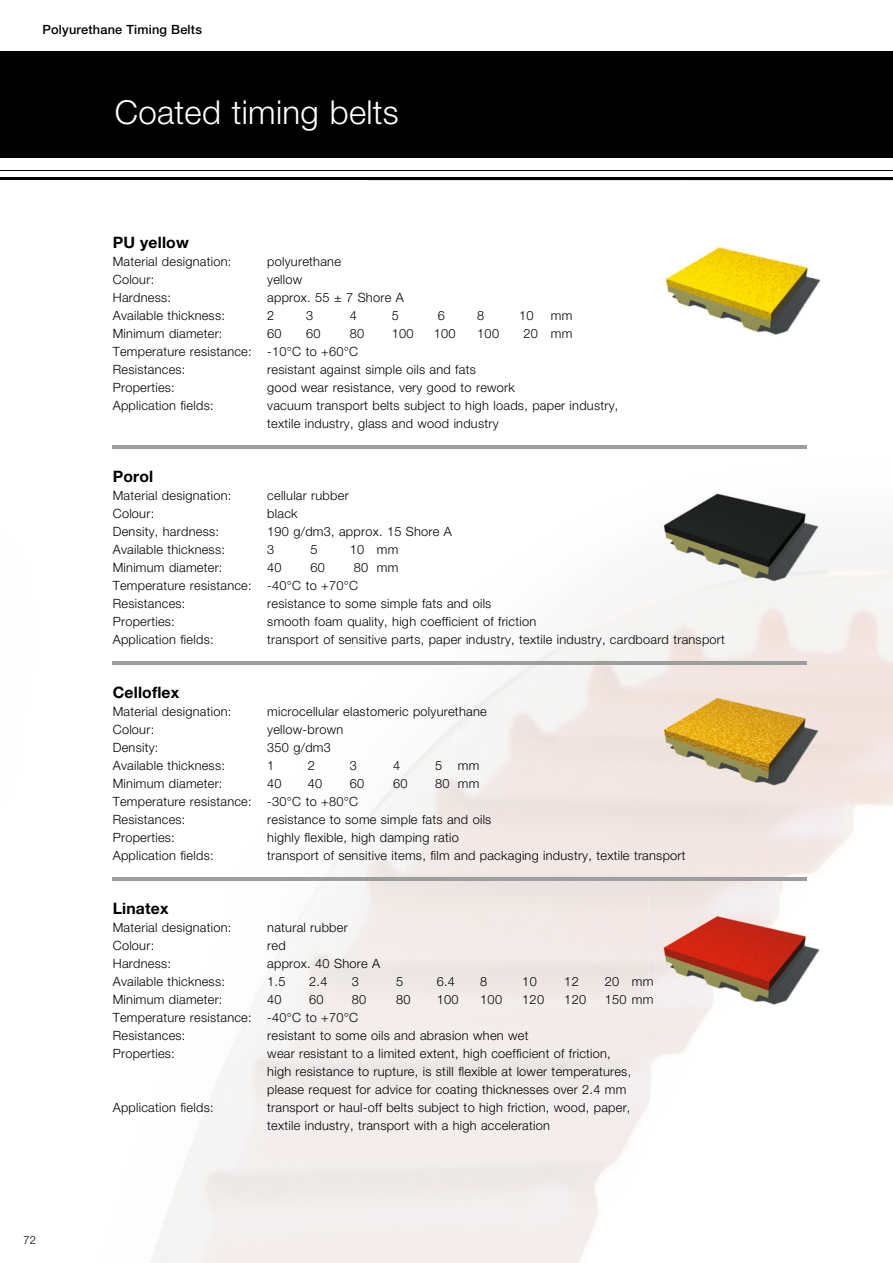
<style>
.page{position:relative;width:893px;height:1263px;background:#fff}
.page>*{position:absolute;margin:0;border:0;box-sizing:border-box;transform-origin:0 0}
.t1{font:300 33px "Helvetica Neue LT";letter-spacing:.01em;color:#fff}
.t2{font:700 15.75px "Helvetica Neue LT";letter-spacing:.01em;color:#000}
.t3{font:300 12.75px/18px "Helvetica Neue LT";letter-spacing:.02em;color:#000}
.t4{font:500 12.75px "Helvetica Neue LT";letter-spacing:.015em;color:#000}
.t5{font:300 11.25px "Helvetica Neue LT";color:#000}
</style>
<div class="page">
<div style="left:0;top:51px;width:893px;height:106px;background:#000"></div>
<hr style="left:0;top:177px;width:893px;height:3px;background:#000">
<hr style="left:0;top:170px;width:893px;height:1px;background:#000">
<img style="left:683px;top:180px;width:210px;height:68px">
<img style="left:260px;top:977px;width:389px;height:9px">
<img style="left:251px;top:995px;width:398px;height:9px">
<hr style="left:113px;top:446px;width:694px;height:3px;background:#9c9d9d">
<hr style="left:113px;top:662px;width:694px;height:3px;background:#9c9d9d">
<hr style="left:113px;top:878px;width:694px;height:3px;background:#9c9d9d">
<img style="left:661px;top:248px;width:160px;height:87px">
<img style="left:649px;top:491px;width:178px;height:117px">
<img style="left:649px;top:897px;width:171px;height:125px">
<svg style="left:649px;top:977px;width:4px;height:9px"></svg>
<svg style="left:649px;top:995px;width:4px;height:9px"></svg>
<img style="left:649px;top:688px;width:178px;height:136px">
<p class="t4" style="left:43px;top:22px;width:161px">Polyurethane Timing Belts</p>
<h1 class="t1" style="left:115px;top:92px;width:286px">Coated timing belts</h1>
<p class="t5" style="left:24px;top:1233px;width:14px">72</p>
<p class="t2" style="left:113px;top:232px;width:78px">PU yellow</p>
<p class="t3" style="left:113px;top:252px;width:120px">Material designation:</p>
<p class="t3" style="left:267px;top:252px;width:75px">polyurethane</p>
<p class="t3" style="left:113px;top:270px;width:43px">Colour:</p>
<p class="t3" style="left:267px;top:270px;width:37px">yellow</p>
<p class="t3" style="left:113px;top:288px;width:60px">Hardness:</p>
<p class="t3" style="left:267px;top:288px;width:138px">approx. 55 ± 7 Shore A</p>
<p class="t3" style="left:113px;top:306px;width:114px">Available thickness:</p>
<p class="t3" style="left:267px;top:306px;width:9px">2</p>
<p class="t3" style="left:306px;top:306px;width:9px">3</p>
<p class="t3" style="left:350px;top:306px;width:9px">4</p>
<p class="t3" style="left:392px;top:306px;width:9px">5</p>
<p class="t3" style="left:438px;top:306px;width:9px">6</p>
<p class="t3" style="left:477px;top:306px;width:9px">8</p>
<p class="t3" style="left:519px;top:306px;width:16px">10</p>
<p class="t3" style="left:551px;top:306px;width:23px">mm</p>
<p class="t3" style="left:113px;top:324px;width:111px">Minimum diameter:</p>
<p class="t3" style="left:267px;top:324px;width:16px">60</p>
<p class="t3" style="left:306px;top:324px;width:16px">60</p>
<p class="t3" style="left:350px;top:324px;width:16px">80</p>
<p class="t3" style="left:392px;top:324px;width:23px">100</p>
<p class="t3" style="left:434px;top:324px;width:23px">100</p>
<p class="t3" style="left:477px;top:324px;width:23px">100</p>
<p class="t3" style="left:523px;top:324px;width:50px">20 mm</p>
<p class="t3" style="left:113px;top:342px;width:247px">Temperature resistance: -10°C to +60°C<br>Resistances:</p>
<p class="t3" style="left:267px;top:360px;width:210px">resistant against simple oils and fats</p>
<p class="t3" style="left:113px;top:378px;width:64px">Properties:</p>
<p class="t3" style="left:267px;top:378px;width:249px">good wear resistance, very good to rework</p>
<p class="t3" style="left:113px;top:396px;width:102px">Application fields:</p>
<p class="t3" style="left:267px;top:396px;width:353px">vacuum transport belts subject to high loads, paper industry, textile industry, glass and wood industry</p>
<p class="t2" style="left:113px;top:466px;width:42px">Porol</p>
<p class="t3" style="left:113px;top:486px;width:120px">Material designation:</p>
<p class="t3" style="left:267px;top:486px;width:83px">cellular rubber</p>
<p class="t3" style="left:113px;top:504px;width:43px">Colour:</p>
<p class="t3" style="left:267px;top:504px;width:32px">black</p>
<p class="t3" style="left:113px;top:522px;width:108px">Density, hardness:</p>
<p class="t3" style="left:267px;top:522px;width:186px">190 g/dm3, approx. 15 Shore A</p>
<p class="t3" style="left:113px;top:540px;width:114px">Available thickness:</p>
<p class="t3" style="left:267px;top:540px;width:9px">3</p>
<p class="t3" style="left:310px;top:540px;width:9px">5</p>
<p class="t3" style="left:350px;top:540px;width:50px">10 mm</p>
<p class="t3" style="left:113px;top:558px;width:111px">Minimum diameter:</p>
<p class="t3" style="left:267px;top:558px;width:16px">40</p>
<p class="t3" style="left:310px;top:558px;width:16px">60</p>
<p class="t3" style="left:113px;top:558px;width:287px;text-indent:241px">80 mm<br>Temperature resistance: -40°C to +70°C<br>Resistances:</p>
<p class="t3" style="left:267px;top:594px;width:226px">resistance to some simple fats and oils</p>
<p class="t3" style="left:113px;top:612px;width:64px">Properties:</p>
<p class="t3" style="left:267px;top:612px;width:270px">smooth foam quality, high coefficient of friction</p>
<p class="t3" style="left:113px;top:630px;width:102px">Application fields:</p>
<p class="t3" style="left:267px;top:630px;width:459px">transport of sensitive parts, paper industry, textile industry, cardboard transport</p>
<p class="t2" style="left:113px;top:682px;width:68px">Celloflex</p>
<p class="t3" style="left:113px;top:702px;width:120px">Material designation:</p>
<p class="t3" style="left:267px;top:702px;width:221px">microcellular elastomeric polyurethane</p>
<p class="t3" style="left:113px;top:720px;width:43px">Colour:</p>
<p class="t3" style="left:267px;top:720px;width:78px">yellow-brown</p>
<p class="t3" style="left:113px;top:738px;width:47px">Density:</p>
<p class="t3" style="left:267px;top:738px;width:65px">350 g/dm3</p>
<p class="t3" style="left:113px;top:756px;width:114px">Available thickness:</p>
<p class="t3" style="left:267px;top:756px;width:9px">1</p>
<p class="t3" style="left:308px;top:756px;width:9px">2</p>
<p class="t3" style="left:350px;top:756px;width:9px">3</p>
<p class="t3" style="left:393px;top:756px;width:9px">4</p>
<p class="t3" style="left:435px;top:756px;width:45px">5 mm</p>
<p class="t3" style="left:113px;top:774px;width:111px">Minimum diameter:</p>
<p class="t3" style="left:267px;top:774px;width:16px">40</p>
<p class="t3" style="left:308px;top:774px;width:16px">40</p>
<p class="t3" style="left:350px;top:774px;width:16px">60</p>
<p class="t3" style="left:393px;top:774px;width:16px">60</p>
<p class="t3" style="left:435px;top:774px;width:45px">80 mm</p>
<p class="t3" style="left:113px;top:792px;width:247px">Temperature resistance: -30°C to +80°C<br>Resistances:</p>
<p class="t3" style="left:267px;top:810px;width:226px">resistance to some simple fats and oils</p>
<p class="t3" style="left:113px;top:828px;width:64px">Properties:</p>
<p class="t3" style="left:267px;top:828px;width:193px">highly flexible, high damping ratio</p>
<p class="t3" style="left:113px;top:846px;width:102px">Application fields:</p>
<p class="t3" style="left:267px;top:846px;width:420px">transport of sensitive items, film and packaging industry, textile transport</p>
<p class="t2" style="left:113px;top:898px;width:57px">Linatex</p>
<p class="t3" style="left:113px;top:918px;width:120px">Material designation:</p>
<p class="t3" style="left:267px;top:918px;width:82px">natural rubber</p>
<p class="t3" style="left:113px;top:936px;width:43px">Colour:</p>
<p class="t3" style="left:267px;top:936px;width:20px">red</p>
<p class="t3" style="left:113px;top:954px;width:60px">Hardness:</p>
<p class="t3" style="left:267px;top:954px;width:114px">approx. 40 Shore A</p>
<p class="t3" style="left:113px;top:972px;width:114px">Available thickness:</p>
<p class="t3" style="left:267px;top:972px;width:20px">1.5</p>
<p class="t3" style="left:309px;top:972px;width:20px">2.4</p>
<p class="t3" style="left:352px;top:972px;width:9px">3</p>
<p class="t3" style="left:396px;top:972px;width:9px">5</p>
<p class="t3" style="left:437px;top:972px;width:20px">6.4</p>
<p class="t3" style="left:480px;top:972px;width:9px">8</p>
<p class="t3" style="left:522px;top:972px;width:16px">10</p>
<p class="t3" style="left:564px;top:972px;width:16px">12</p>
<p class="t3" style="left:605px;top:972px;width:50px">20 mm</p>
<p class="t3" style="left:113px;top:990px;width:111px">Minimum diameter:</p>
<p class="t3" style="left:267px;top:990px;width:16px">40</p>
<p class="t3" style="left:309px;top:990px;width:16px">60</p>
<p class="t3" style="left:352px;top:990px;width:16px">80</p>
<p class="t3" style="left:396px;top:990px;width:16px">80</p>
<p class="t3" style="left:437px;top:990px;width:23px">100</p>
<p class="t3" style="left:480px;top:990px;width:23px">100</p>
<p class="t3" style="left:522px;top:990px;width:23px">120</p>
<p class="t3" style="left:564px;top:990px;width:23px">120</p>
<p class="t3" style="left:605px;top:990px;width:50px">150 mm</p>
<p class="t3" style="left:113px;top:1008px;width:247px">Temperature resistance: -40°C to +70°C<br>Resistances:</p>
<p class="t3" style="left:267px;top:1026px;width:263px">resistant to some oils and abrasion when wet</p>
<p class="t3" style="left:113px;top:1044px;width:64px">Properties:</p>
<p class="t3" style="left:267px;top:1044px;width:365px">wear resistant to a limited extent, high coefficient of friction, high resistance to rupture, is still flexible at lower temperatures, please request for advice for coating thicknesses over 2.4 mm</p>
<p class="t3" style="left:113px;top:1098px;width:102px">Application fields:</p>
<p class="t3" style="left:267px;top:1098px;width:365px">transport or haul-off belts subject to high friction, wood, paper, textile industry, transport with a high acceleration</p>
</div>
